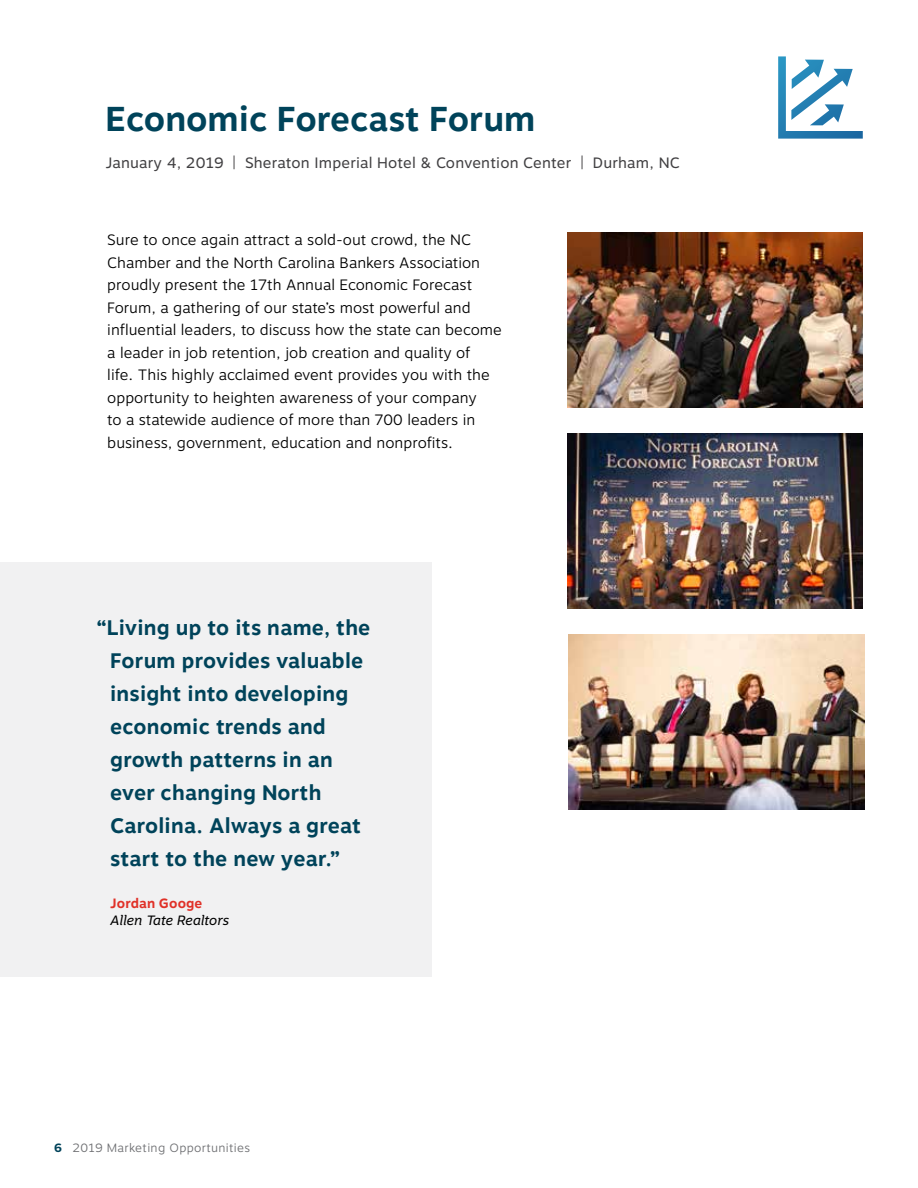
<style>
.page{position:relative;width:918px;height:1188px;background:#fff}
.page>*{position:absolute;margin:0;border:0;box-sizing:border-box;transform-origin:0 0}
.t1{font:700 34.5px "Motiva Sans";color:#00435a}
.t2{font:700 21px/33px "Motiva Sans";letter-spacing:.01em;color:#00435a}
.t3{font:300 15px/22.5px "Motiva Sans";color:#000}
.t4{font:15px "Motiva Sans";letter-spacing:.01em;color:#414042}
.t5{font:italic 13.5px "Motiva Sans";letter-spacing:.01em;color:#000}
.t6{font:700 13.5px "Motiva Sans";letter-spacing:.01em;color:#e03128}
.t7{font:300 12px "Motiva Sans";letter-spacing:.025em;color:#6d6e71}
.s1{font-weight:700;color:#00435a}
</style>
<div class="page">
<div style="left:0;top:562px;width:432px;height:415px;background:#f1f1f2"></div>
<svg style="left:778px;top:56px;width:85px;height:83px"></svg>
<img style="left:568px;top:634px;width:296px;height:176px">
<img style="left:567px;top:434px;width:296px;height:175px">
<img style="left:567px;top:232px;width:296px;height:175px">
<h1 class="t1" style="left:105px;top:93px;width:432px">Economic Forecast Forum</h1>
<p class="t4" style="left:105px;top:152px;width:576px">January 4, 2019 | Sheraton Imperial Hotel &amp; Convention Center | Durham, NC</p>
<p class="t3" style="left:107px;top:229px;width:396px">Sure to once again attract a sold-out crowd, the NC Chamber and the North Carolina Bankers Association proudly present the 17th Annual Economic Forecast Forum, a gathering of our state’s most powerful and influential leaders, to discuss how the state can become a leader in job retention, job creation and quality of<br>life. This highly acclaimed event provides you with the opportunity to heighten awareness of your company<br>to a statewide audience of more than 700 leaders in business, government, education and nonprofits.</p>
<h2 class="t2" style="left:110px;top:612px;width:262px;text-indent:-14px">“Living up to its name, the<br>Forum provides valuable insight into developing economic trends and growth patterns in an ever changing North<br>Carolina. Always a great start to the new year.”</h2>
<p class="t6" style="left:110px;top:894px;width:94px">Jordan Googe</p>
<p class="t5" style="left:110px;top:910px;width:121px">Allen Tate Realtors</p>
<p class="t7" style="left:54px;top:1139px;width:198px"><span class="s1">6</span> 2019 Marketing Opportunities</p>
</div>
